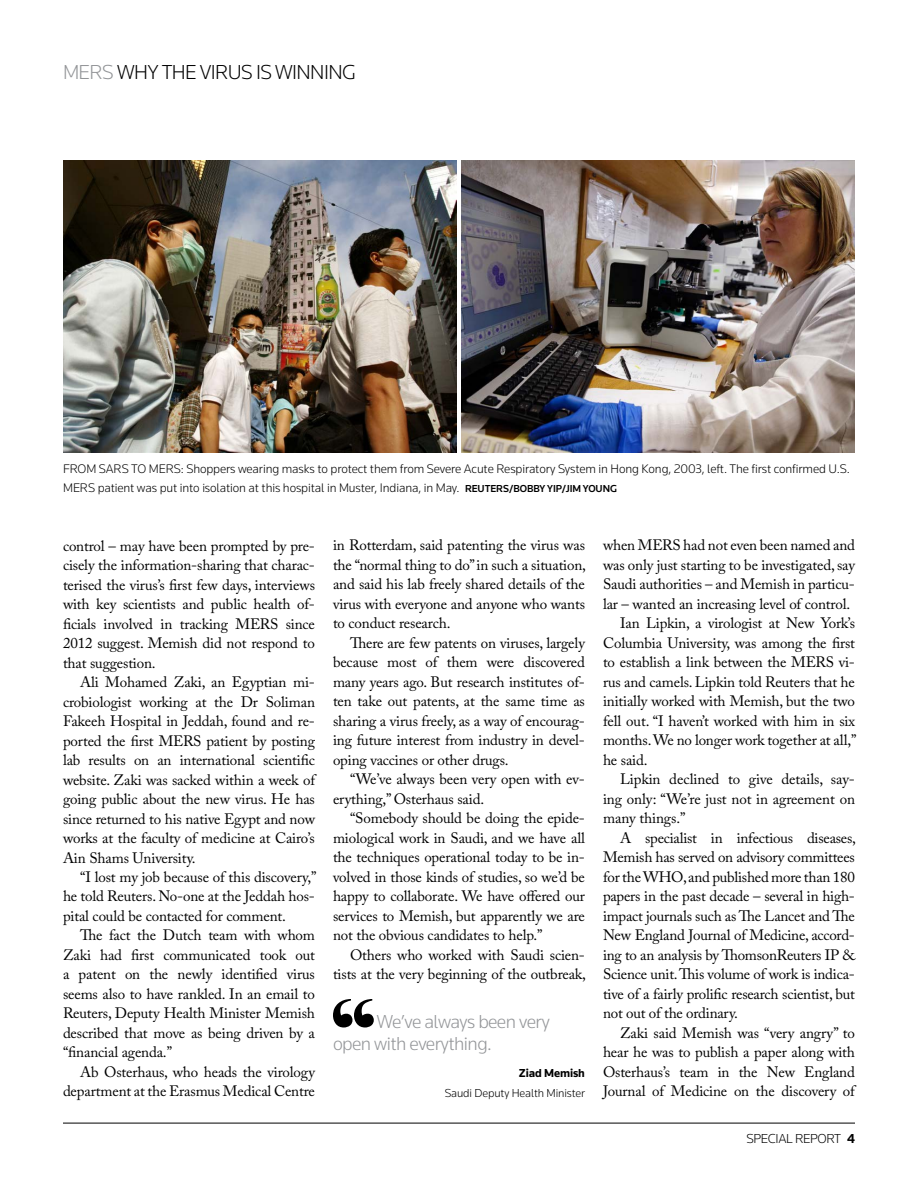
<style>
.page{position:relative;width:918px;height:1188px;background:#fff}
.page>*{position:absolute;margin:0;border:0;box-sizing:border-box;transform-origin:0 0}
.t1{font:300 21px "Knowledge";letter-spacing:-.03em;color:#000}
.t2{font:300 19.5px/22.5px "Knowledge";letter-spacing:-.03em;color:#939598}
.t3{font:15px/19.5px "Adobe Caslon Pro";letter-spacing:-.01em;color:#000;text-align:justify}
.t4{font:300 13.5px "Knowledge";letter-spacing:-.03em;color:#000}
.t5{font:300 12.9px/19.5px "Knowledge";letter-spacing:-.01em;color:#000}
.t6{font:300 12px "Knowledge";letter-spacing:-.01em;color:#000}
.t7{font:700 12px "Knowledge";letter-spacing:-.01em;color:#000}
.s1{color:#939598}
.s2{font-weight:500;font-size:10.5px}
.s3{font-weight:700}
</style>
<div class="page">
<hr style="left:63px;top:1123px;width:792px;height:1px;background:#000">
<img style="left:63px;top:160px;width:394px;height:293px">
<img style="left:461px;top:160px;width:394px;height:293px">
<svg style="left:333px;top:999px;width:41px;height:29px"></svg>
<h1 class="t1" style="left:63px;top:59px;width:294px"><span class="s1">MERS</span> WHY THE VIRUS IS WINNING</h1>
<p class="t5" style="left:63px;top:458px;width:788px">FROM SARS TO MERS: Shoppers wearing masks to protect them from Severe Acute Respiratory System in Hong Kong, 2003, left. The first confirmed U.S.<br>MERS patient was put into isolation at this hospital in Muster, Indiana, in May. <span class="s2">REUTERS/BOBBY YIP/JIM YOUNG</span></p>
<p class="t3" style="left:63px;top:536px;width:254px">control – may have been prompted by pre&shy;cisely the information-sharing that charac&shy;terised the virus’s first few days, interviews with key scientists and public health of&shy;ficials involved in tracking MERS since 2012 suggest. Memish did not respond to that suggestion.</p>
<p class="t3" style="left:63px;top:672px;width:254px;text-indent:17px">Ali Mohamed Zaki, an Egyptian mi&shy;crobiologist working at the Dr Soliman Fakeeh Hospital in Jeddah, found and re&shy;ported the first MERS patient by posting lab results on an international scientific website. Zaki was sacked within a week of going public about the new virus. He has since returned to his native Egypt and now works at the faculty of medicine at Cairo’s Ain Shams University.</p>
<p class="t3" style="left:63px;top:867px;width:255px;text-indent:17px">“I lost my job because of this discovery,” he told Reuters. No-one at the Jeddah hos&shy;pital could be contacted for comment.</p>
<p class="t3" style="left:63px;top:926px;width:254px;text-indent:17px">The fact the Dutch team with whom Zaki had first communicated took out a patent on the newly identified virus seems also to have rankled. In an email to Reuters, Deputy Health Minister Memish described that move as being driven by a “financial agenda.”</p>
<p class="t3" style="left:63px;top:1062px;width:254px;text-align:right">Ab Osterhaus, who heads the virology department at the Erasmus Medical Centre</p>
<p class="t3" style="left:333px;top:536px;width:255px">in Rotterdam, said patenting the virus was the “normal thing to do” in such a situation, and said his lab freely shared details of the virus with everyone and anyone who wants to conduct research.</p>
<p class="t3" style="left:333px;top:633px;width:254px;text-indent:17px">There are few patents on viruses, largely because most of them were discovered many years ago. But research institutes of&shy;ten take out patents, at the same time as sharing a virus freely, as a way of encourag&shy;ing future interest from industry in devel&shy;oping vaccines or other drugs.</p>
<p class="t3" style="left:333px;top:770px;width:254px;text-indent:17px">“We’ve always been very open with ev&shy;erything,” Osterhaus said.</p>
<p class="t3" style="left:333px;top:809px;width:254px;text-indent:17px">“Somebody should be doing the epide&shy;miological work in Saudi, and we have all the techniques operational today to be in&shy;volved in those kinds of studies, so we’d be happy to collaborate. We have offered our services to Memish, but apparently we are not the obvious candidates to help.”</p>
<p class="t3" style="left:333px;top:945px;width:255px;text-align:right">Others who worked with Saudi scien&shy;tists at the very beginning of the outbreak,</p>
<h2 class="t2" style="left:333px;top:1009px;width:218px;text-indent:44px">We’ve always been very open with everything.</h2>
<p class="t7" style="left:519px;top:1066px;width:68px">Ziad Memish</p>
<p class="t6" style="left:445px;top:1085px;width:142px">Saudi Deputy Health Minister</p>
<p class="t3" style="left:603px;top:536px;width:254px">when MERS had not even been named and</p>
<p class="t3" style="left:603px;top:555px;width:253px">was only just starting to be investigated, say</p>
<p class="t3" style="left:603px;top:575px;width:254px">Saudi authorities – and Memish in particu-</p>
<p class="t3" style="left:603px;top:594px;width:249px">lar – wanted an increasing level of control.</p>
<p class="t3" style="left:620px;top:614px;width:237px">Ian Lipkin, a virologist at New York’s</p>
<p class="t3" style="left:603px;top:633px;width:253px">Columbia University, was among the first</p>
<p class="t3" style="left:603px;top:653px;width:254px">to establish a link between the MERS vi-</p>
<p class="t3" style="left:603px;top:672px;width:253px">rus and camels. Lipkin told Reuters that he</p>
<p class="t3" style="left:603px;top:692px;width:254px">initially worked with Memish, but the two</p>
<p class="t3" style="left:603px;top:711px;width:254px">fell out. “I haven’t worked with him in six</p>
<p class="t3" style="left:603px;top:731px;width:255px">months. We no longer work together at all,”</p>
<p class="t3" style="left:603px;top:750px;width:46px">he said.</p>
<p class="t3" style="left:620px;top:770px;width:236px">Lipkin declined to give details, say-</p>
<p class="t3" style="left:603px;top:789px;width:253px">ing only: “We’re just not in agreement on</p>
<p class="t3" style="left:603px;top:809px;width:84px">many things.”</p>
<p class="t3" style="left:620px;top:828px;width:238px">A specialist in infectious diseases,</p>
<p class="t3" style="left:603px;top:848px;width:253px">Memish has served on advisory committees</p>
<p class="t3" style="left:603px;top:867px;width:253px">for the WHO, and published more than 180</p>
<p class="t3" style="left:603px;top:887px;width:253px">papers in the past decade – several in high-</p>
<p class="t3" style="left:603px;top:906px;width:254px">impact journals such as The Lancet and The</p>
<p class="t3" style="left:603px;top:926px;width:253px">New England Journal of Medicine, accord-</p>
<p class="t3" style="left:603px;top:945px;width:253px">ing to an analysis by ThomsonReuters IP &amp;</p>
<p class="t3" style="left:603px;top:965px;width:254px">Science unit. This volume of work is indica-</p>
<p class="t3" style="left:603px;top:984px;width:253px">tive of a fairly prolific research scientist, but</p>
<p class="t3" style="left:603px;top:1004px;width:136px">not out of the ordinary.</p>
<p class="t3" style="left:620px;top:1023px;width:236px">Zaki said Memish was “very angry” to</p>
<p class="t3" style="left:603px;top:1043px;width:254px">hear he was to publish a paper along with</p>
<p class="t3" style="left:603px;top:1062px;width:253px">Osterhaus’s team in the New England</p>
<p class="t3" style="left:603px;top:1082px;width:253px">Journal of Medicine on the discovery of</p>
<p class="t4" style="left:747px;top:1130px;width:110px">SPECIAL REPORT <span class="s3">4</span></p>
</div>
